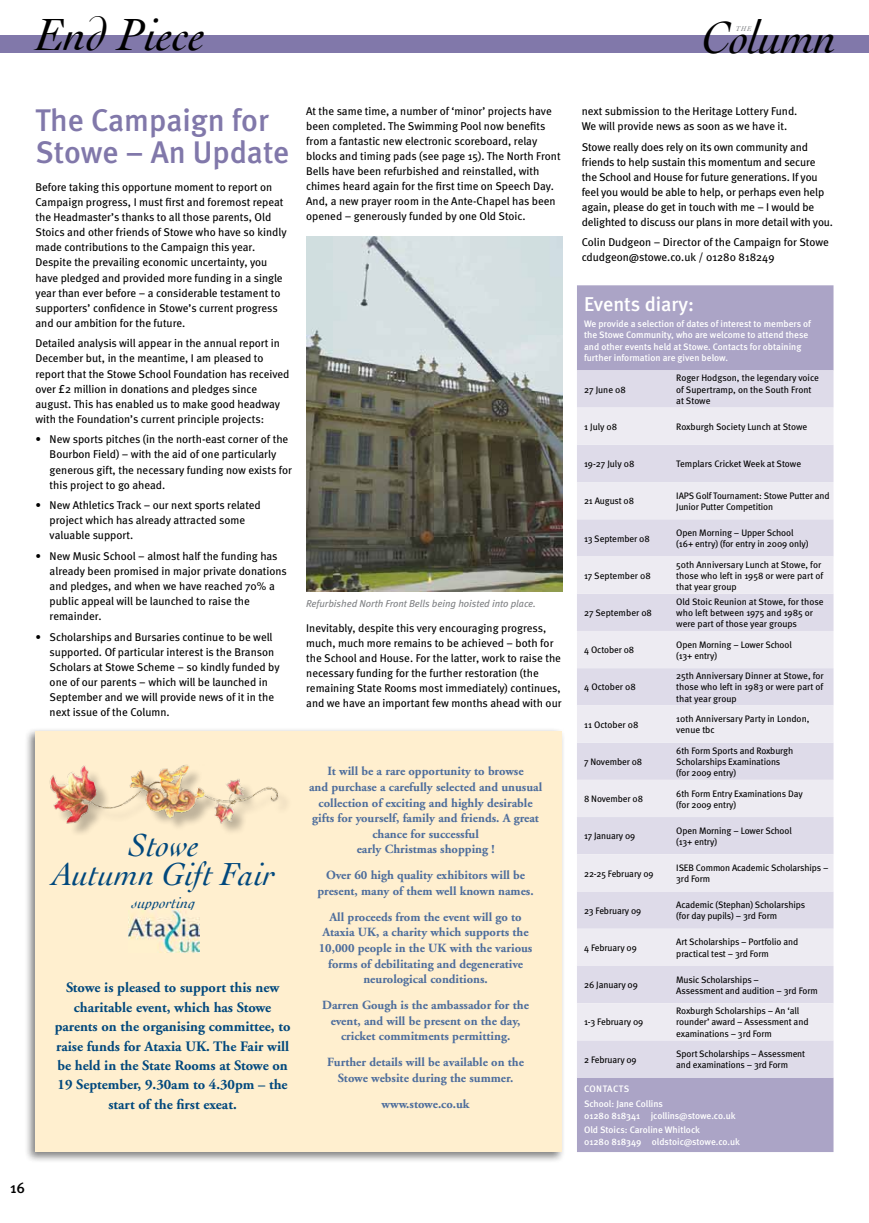
<style>
.page{position:relative;width:869px;height:1223px;background:#fff}
.page>*{position:absolute;margin:0;border:0;box-sizing:border-box;transform-origin:0 0}
.t1{font:italic 47.25px "Cochin";letter-spacing:.01em;color:#000}
.t2{font:italic 33.38px/29.4px "Cochin";color:#00487d;text-align:center}
.t3{font:500 31.25px/32.5px "Meta";color:#8178aa}
.t4{font:500 20px "Meta";color:#fff}
.t5{font:italic 16.25px "Cochin";color:#00487d}
.t6{font:500 15px "Meta";color:#000}
.t7{font:700 14.38px/19.4px "Adobe Garamond";color:#00487d;text-align:center}
.t8{font:700 12.5px/15.5px "Adobe Garamond";color:#4d6d9c;text-align:center}
.t9{font:11.25px/15.1px "Meta";color:#000}
.t10{font:italic 10px "Meta Book LF";color:#808285}
.t11{font:9.38px/11.2px "Meta";letter-spacing:-.01em;color:#000}
.t12{font:500 9.38px/11.2px "Meta";color:#fff}
.t13{font:italic 7.25px "Cochin";color:#808285}
</style>
<div class="page">
<div style="left:24px;top:727px;width:541px;height:435px;background:#000;opacity:.5"></div>
<div style="left:35px;top:731px;width:526px;height:421px;background:#ffefcf"></div>
<img style="left:306px;top:237px;width:256px;height:354px">
<img style="left:49px;top:765px;width:230px;height:64px">
<div style="left:577px;top:285px;width:256px;height:867px;background:#aba4c6"></div>
<div style="left:577px;top:370px;width:256px;height:707px;background:#dedbe9"></div>
<svg style="left:577px;top:407px;width:256px;height:633px;background:#e6e3ed"></svg>
<div style="left:0;top:35px;width:868px;height:18px;background:#8178aa"></div>
<img style="left:128px;top:910px;width:71px;height:42px">
<h1 class="t1" style="left:35px;top:8px;width:171px">End Piece</h1>
<h1 class="t1" style="left:701px;top:11px;width:137px">Column</h1>
<p class="t13" style="left:735px;top:25px;width:17px">THE</p>
<h3 class="t3" style="left:35px;top:103px;width:255px">The Campaign for<br>Stowe – An Update</h3>
<p class="t9" style="left:35px;top:179px;width:252px">Before taking this opportune moment to report on Campaign progress, I must first and foremost repeat the Headmaster’s thanks to all those parents, Old Stoics and other friends of Stowe who have so kindly made contributions to the Campaign this year.<br>Despite the prevailing economic uncertainty, you have pledged and provided more funding in a single year than ever before – a considerable testament to supporters’ confidence in Stowe’s current progress and our ambition for the future.</p>
<p class="t9" style="left:35px;top:336px;width:255px">Detailed analysis will appear in the annual report in December but, in the meantime, I am pleased to report that the Stowe School Foundation has received over £2 million in donations and pledges since august. This has enabled us to make good headway with the Foundation’s current principle projects:</p>
<p class="t9" style="left:50px;top:431px;width:244px;text-indent:-14px">• New sports pitches (in the north-east corner of the Bourbon Field) – with the aid of one particularly generous gift, the necessary funding now exists for this project to go ahead.</p>
<p class="t9" style="left:50px;top:497px;width:213px;text-indent:-14px">• New Athletics Track – our next sports related project which has already attracted some valuable support.</p>
<p class="t9" style="left:50px;top:548px;width:238px;text-indent:-14px">• New Music School – almost half the funding has already been promised in major private donations and pledges, and when we have reached 70% a public appeal will be launched to raise the remainder.</p>
<p class="t9" style="left:50px;top:629px;width:231px;text-indent:-14px">• Scholarships and Bursaries continue to be well supported. Of particular interest is the Branson Scholars at Stowe Scheme – so kindly funded by one of our parents – which will be launched in September and we will provide news of it in the next issue of the Column.</p>
<p class="t9" style="left:306px;top:104px;width:256px">At the same time, a number of ‘minor’ projects have been completed. The Swimming Pool now benefits from a fantastic new electronic scoreboard, relay blocks and timing pads (see page 15). The North Front Bells have been refurbished and reinstalled, with chimes heard again for the first time on Speech Day.<br>And, a new prayer room in the Ante-Chapel has been opened – generously funded by one Old Stoic.</p>
<p class="t10" style="left:306px;top:597px;width:231px">Refurbished North Front Bells being hoisted into place.</p>
<p class="t9" style="left:306px;top:620px;width:257px">Inevitably, despite this very encouraging progress, much, much more remains to be achieved – both for the School and House. For the latter, work to raise the necessary funding for the further restoration (the remaining State Rooms most immediately) continues, and we have an important few months ahead with our</p>
<h2 class="t2" style="left:53px;top:830px;width:223px">Stowe<br>Autumn Gift Fair</h2>
<h3 class="t5" style="left:132px;top:893px;width:65px">supporting</h3>
<p class="t7" style="left:55px;top:978px;width:237px">Stowe is pleased to support this new charitable event, which has Stowe parents on the organising committee, to raise funds for Ataxia UK. The Fair will be held in the State Rooms at Stowe on 19 September, 9.30am to 4.30pm – the start of the first exeat.</p>
<p class="t8" style="left:309px;top:764px;width:234px">It will be a rare opportunity to browse<br>and purchase a carefully selected and unusual collection of exciting and highly desirable gifts for yourself, family and friends. A great chance for successful<br>early Christmas shopping !</p>
<p class="t8" style="left:317px;top:867px;width:217px">Over 60 high quality exhibitors will be present, many of them well known names.</p>
<p class="t8" style="left:318px;top:909px;width:215px">All proceeds from the event will go to Ataxia UK, a charity which supports the 10,000 people in the UK with the various forms of debilitating and degenerative neurological conditions.</p>
<p class="t8" style="left:322px;top:997px;width:208px">Darren Gough is the ambassador for the event, and will be present on the day, cricket commitments permitting.</p>
<p class="t8" style="left:327px;top:1055px;width:198px">Further details will be available on the<br>Stowe website during the summer.</p>
<p class="t8" style="left:381px;top:1096px;width:89px">www.stowe.co.uk</p>
<h3 class="t6" style="left:10px;top:1179px;width:17px">16</h3>
<p class="t9" style="left:581px;top:104px;width:217px">next submission to the Heritage Lottery Fund.<br>We will provide news as soon as we have it.</p>
<p class="t9" style="left:581px;top:139px;width:253px">Stowe really does rely on its own community and friends to help sustain this momentum and secure the School and House for future generations. If you feel you would be able to help, or perhaps even help again, please do get in touch with me – I would be delighted to discuss our plans in more detail with you.</p>
<p class="t9" style="left:581px;top:234px;width:248px">Colin Dudgeon – Director of the Campaign for Stowe cdudgeon@stowe.co.uk / 01280 818249</p>
<h3 class="t4" style="left:583px;top:292px;width:111px">Events diary:</h3>
<p class="t12" style="left:583px;top:318px;width:228px">We provide a selection of dates of interest to members of the Stowe Community, who are welcome to attend these and other events held at Stowe. Contacts for obtaining further information are given below.</p>
<p class="t11" style="left:583px;top:384px;width:43px">27 June 08</p>
<p class="t11" style="left:676px;top:372px;width:144px">Roger Hodgson, the legendary voice of Supertramp, on the South Front at Stowe</p>
<p class="t11" style="left:583px;top:421px;width:35px">1 July 08</p>
<p class="t11" style="left:676px;top:421px;width:132px">Roxburgh Society Lunch at Stowe</p>
<p class="t11" style="left:583px;top:458px;width:52px">19-27 July 08</p>
<p class="t11" style="left:676px;top:458px;width:126px">Templars Cricket Week at Stowe</p>
<p class="t11" style="left:583px;top:495px;width:51px">21 August 08</p>
<p class="t11" style="left:676px;top:490px;width:155px">IAPS Golf Tournament: Stowe Putter and<br>Junior Putter Competition</p>
<p class="t11" style="left:583px;top:532px;width:67px">13 September 08</p>
<p class="t11" style="left:676px;top:527px;width:134px">Open Morning – Upper School (16+ entry) (for entry in 2009 only)</p>
<p class="t11" style="left:583px;top:570px;width:68px">17 September 08</p>
<p class="t11" style="left:676px;top:558px;width:148px">50th Anniversary Lunch at Stowe, for those who left in 1958 or were part of that year group</p>
<p class="t11" style="left:583px;top:607px;width:69px">27 September 08</p>
<p class="t11" style="left:676px;top:596px;width:149px">Old Stoic Reunion at Stowe, for those who left between 1975 and 1985 or were part of those year groups</p>
<p class="t11" style="left:583px;top:644px;width:52px">4 October 08</p>
<p class="t11" style="left:676px;top:638px;width:117px">Open Morning – Lower School (13+ entry)</p>
<p class="t11" style="left:583px;top:681px;width:53px">4 October 08</p>
<p class="t11" style="left:676px;top:670px;width:149px;text-align:justify">25th Anniversary Dinner at Stowe, for those who left in 1983 or were part of that year group</p>
<p class="t11" style="left:583px;top:718px;width:56px">11 October 08</p>
<p class="t11" style="left:676px;top:713px;width:135px">10th Anniversary Party in London, venue tbc</p>
<p class="t11" style="left:583px;top:756px;width:60px">7 November 08</p>
<p class="t11" style="left:676px;top:744px;width:118px">6th Form Sports and Roxburgh<br>Scholarships Examinations (for 2009 entry)</p>
<p class="t11" style="left:583px;top:793px;width:61px">8 November 08</p>
<p class="t11" style="left:676px;top:787px;width:128px">6th Form Entry Examinations Day (for 2009 entry)</p>
<p class="t11" style="left:583px;top:830px;width:53px">17 January 09</p>
<p class="t11" style="left:676px;top:824px;width:117px">Open Morning – Lower School (13+ entry)</p>
<p class="t11" style="left:583px;top:867px;width:71px">22-25 February 09</p>
<p class="t11" style="left:676px;top:862px;width:154px">ISEB Common Academic Scholarships –<br>3rd Form</p>
<p class="t11" style="left:583px;top:904px;width:59px">23 February 09</p>
<p class="t11" style="left:676px;top:899px;width:130px">Academic (Stephan) Scholarships (for day pupils) – 3rd Form</p>
<p class="t11" style="left:583px;top:942px;width:54px">4 February 09</p>
<p class="t11" style="left:676px;top:936px;width:123px">Art Scholarships – Portfolio and practical test – 3rd Form</p>
<p class="t11" style="left:583px;top:979px;width:55px">26 January 09</p>
<p class="t11" style="left:676px;top:973px;width:143px">Music Scholarships –<br>Assessment and audition – 3rd Form</p>
<p class="t11" style="left:583px;top:1016px;width:61px">1-3 February 09</p>
<p class="t11" style="left:676px;top:1005px;width:134px">Roxburgh Scholarships – An ‘all rounder’ award – Assessment and examinations – 3rd Form</p>
<p class="t11" style="left:583px;top:1053px;width:54px">2 February 09</p>
<p class="t11" style="left:676px;top:1048px;width:130px">Sport Scholarships – Assessment and examinations – 3rd Form</p>
<p class="t12" style="left:583px;top:1081px;width:80px;line-height:14.8px">Contacts<br>School: Jane Collins</p>
<p class="t12" style="left:583px;top:1107px;width:153px;line-height:14.8px">01280 818341 jcollins@stowe.co.uk<br>Old Stoics: Caroline Whitlock</p>
<p class="t12" style="left:583px;top:1135px;width:157px">01280 818349 oldstoic@stowe.co.uk</p>
</div>
